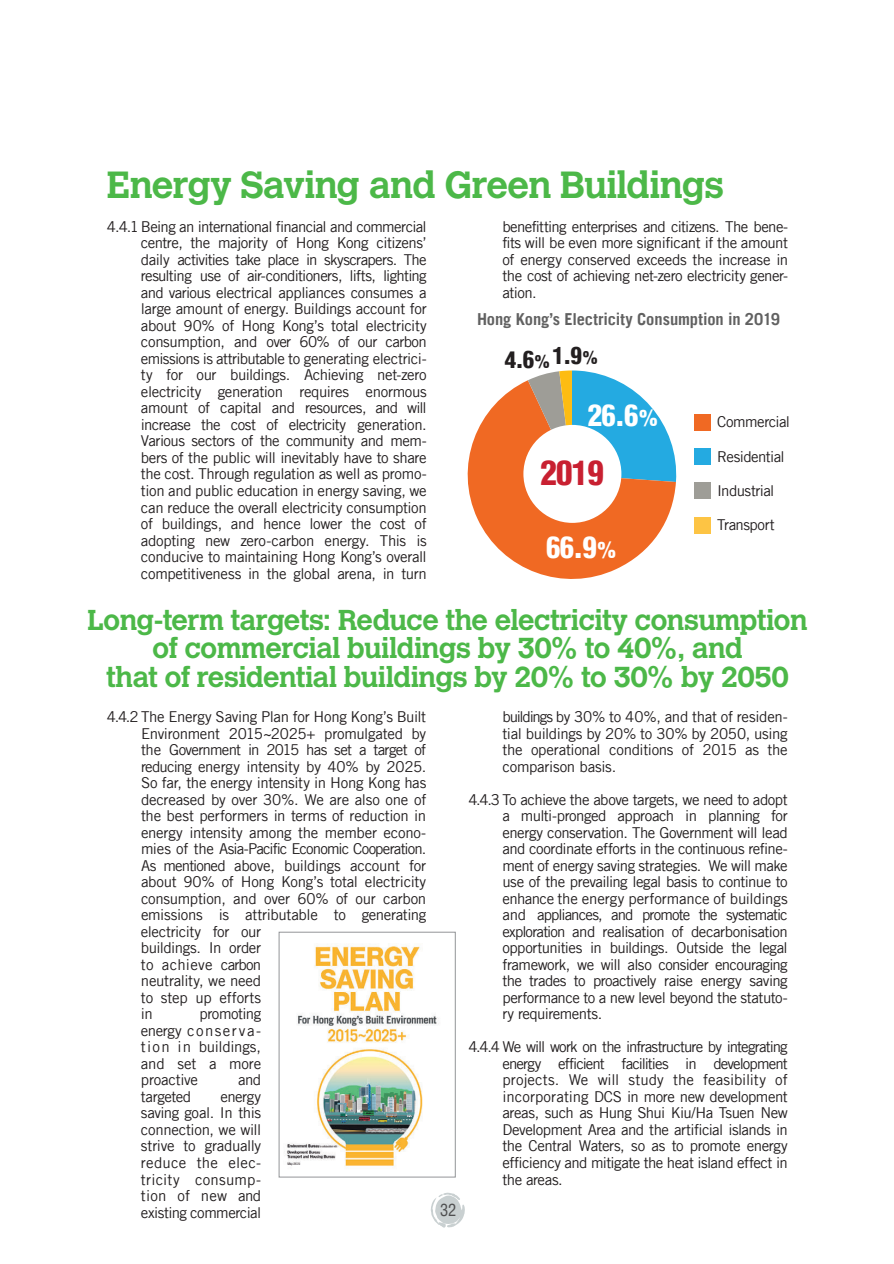
<style>
.page{position:relative;width:894px;height:1264px;background:#fff}
.page>*{position:absolute;margin:0;border:0;box-sizing:border-box;transform-origin:0 0}
.t1{font:700 37.5px "Calvert MT Std";letter-spacing:-.025em;color:#4cb848}
.t2{font:900 condensed 32.85px "Helvetica LT";color:#c82031}
.t3{font:900 condensed 28.8px "Helvetica LT";color:#fff}
.t4{font:700 28.5px/28.5px "Calvert MT Std";letter-spacing:-.025em;color:#4cb848;text-align:center}
.t5{font:900 condensed 23.1px "Helvetica LT";color:#231f20}
.t6{font:700 16.5px "Trade Gothic LT";letter-spacing:-.005em;color:#616161}
.t7{font:condensed 16.5px "Helvetica LT";color:#4f4f50}
.t8{font:15px/16.5px "Trade Gothic LT";letter-spacing:-.025em;color:#231f20;text-align:justify}
.s1{font-size:17.7px}
.s2{font-size:22.2px}
</style>
<div class="page">
<div style="left:694px;top:516px;width:17px;height:17px;background:#fdc444"></div>
<div style="left:694px;top:482px;width:17px;height:17px;background:#9e9d97"></div>
<div style="left:694px;top:448px;width:17px;height:17px;background:#24aae1"></div>
<div style="left:694px;top:414px;width:17px;height:17px;background:#f06923"></div>
<svg style="left:467px;top:380px;width:208px;height:199px;fill:#f06923"></svg>
<svg style="left:527px;top:370px;width:150px;height:112px"></svg>
<div style="left:523px;top:425px;width:98px;height:98px;background:#fff;border-radius:50%"></div>
<img style="left:287px;top:946px;width:150px;height:220px">
<div style="left:278px;top:931px;width:177px;height:246px;border:1px solid #939598"></div>
<svg style="left:431px;top:1192px;width:34px;height:35px"></svg>
<h1 class="t1" style="left:107px;top:161px;width:618px">Energy Saving and Green Buildings</h1>
<p class="t8" style="left:141px;top:218px;width:287px;text-indent:-34px">4.4.1 Being an international financial and commercial centre, the majority of Hong Kong citizens’ daily activities take place in skyscrapers. The resulting use of air-conditioners, lifts, lighting and various electrical appliances consumes a large amount of energy. Buildings account for about 90% of Hong Kong’s total electricity consumption, and over 60% of our carbon emissions is attributable to generating electrici&shy;ty for our buildings. Achieving net-zero electricity generation requires enormous amount of capital and resources, and will increase the cost of electricity generation.<br>Various sectors of the community and mem&shy;bers of the public will inevitably have to share the cost. Through regulation as well as promo&shy;tion and public education in energy saving, we can reduce the overall electricity consumption of buildings, and hence lower the cost of adopting new zero-carbon energy. This is conducive to maintaining Hong Kong’s overall competitiveness in the global arena, in turn</p>
<p class="t8" style="left:502px;top:218px;width:287px">benefitting enterprises and citizens. The bene&shy;fits will be even more significant if the amount of energy conserved exceeds the increase in the cost of achieving net-zero electricity gener&shy;ation.</p>
<p class="t6" style="left:477px;top:309px;width:304px">Hong Kong’s Electricity Consumption in 2019</p>
<p class="t5" style="left:504px;top:343px;width:94px">4.6<sub>%</sub> 1.9<span class="s1">%</span></p>
<p class="t3" style="left:587px;top:397px;width:71px">26.6<span class="s2">%</span></p>
<p class="t8" style="left:717px;top:413px;width:74px">Commercial</p>
<p class="t8" style="left:717px;top:448px;width:69px">Residential</p>
<p class="t8" style="left:717px;top:482px;width:59px">Industrial</p>
<p class="t8" style="left:717px;top:516px;width:59px">Transport</p>
<p class="t2" style="left:540px;top:452px;width:65px">2019</p>
<p class="t3" style="left:546px;top:529px;width:71px">66.9<span class="s2">%</span></p>
<h2 class="t4" style="left:87px;top:605px;width:721px">Long-term targets: Reduce the electricity consumption of commercial buildings by 30% to 40%, and<br>that of residential buildings by 20% to 30% by 2050</h2>
<p class="t8" style="left:141px;top:708px;width:287px;text-align:left;text-indent:-34px">4.4.2 The Energy Saving Plan for Hong Kong’s Built Environment 2015~2025+ promulgated by the Government in 2015 has set a target of reducing energy intensity by 40% by 2025.<br>So far, the energy intensity in Hong Kong has decreased by over 30%. We are also one of the best performers in terms of reduction in energy intensity among the member econo&shy;mies of the Asia-Pacific Economic Cooperation.<br>As mentioned above, buildings account for about 90% of Hong Kong’s total electricity consumption, and over 60% of our carbon emissions is attributable to generating electricity for our<br>buildings. In order<br>to achieve carbon<br>neutrality, we need<br>to step up efforts<br>in</p>
<p class="t8" style="left:502px;top:708px;width:287px">buildings by 30% to 40%, and that of residen&shy;tial buildings by 20% to 30% by 2050, using the operational conditions of 2015 as the comparison basis.</p>
<p class="t8" style="left:502px;top:790px;width:287px;text-indent:-34px">4.4.3 To achieve the above targets, we need to adopt a multi-pronged approach in planning for energy conservation. The Government will lead and coordinate efforts in the continuous refine&shy;ment of energy saving strategies. We will make use of the prevailing legal basis to continue to enhance the energy performance of buildings and appliances, and promote the systematic exploration and realisation of decarbonisation opportunities in buildings. Outside the legal framework, we will also consider encouraging the trades to proactively raise energy saving performance to a new level beyond the statuto&shy;ry requirements.</p>
<p class="t8" style="left:502px;top:1038px;width:287px;text-indent:-34px">4.4.4 We will work on the infrastructure by integrating energy efficient facilities in development projects. We will study the feasibility of incorporating DCS in more new development areas, such as Hung Shui Kiu/Ha Tsuen New Development Area and the artificial islands in the Central Waters, so as to promote energy efficiency and mitigate the heat island effect in the areas.</p>
<p class="t8" style="left:141px;top:1005px;width:122px;text-indent:58px">promoting energy conserva&shy;tion in buildings, and set a more proactive</p>
<p class="t8" style="left:238px;top:1071px;width:25px">and</p>
<p class="t8" style="left:141px;top:1087px;width:52px">targeted</p>
<p class="t8" style="left:141px;top:1087px;width:122px;text-indent:79px">energy saving goal. In this connection, we will strive to gradually reduce the elec&shy;tricity consump&shy;tion of new and existing commercial</p>
<p class="t7" style="left:440px;top:1199px;width:18px">32</p>
</div>
